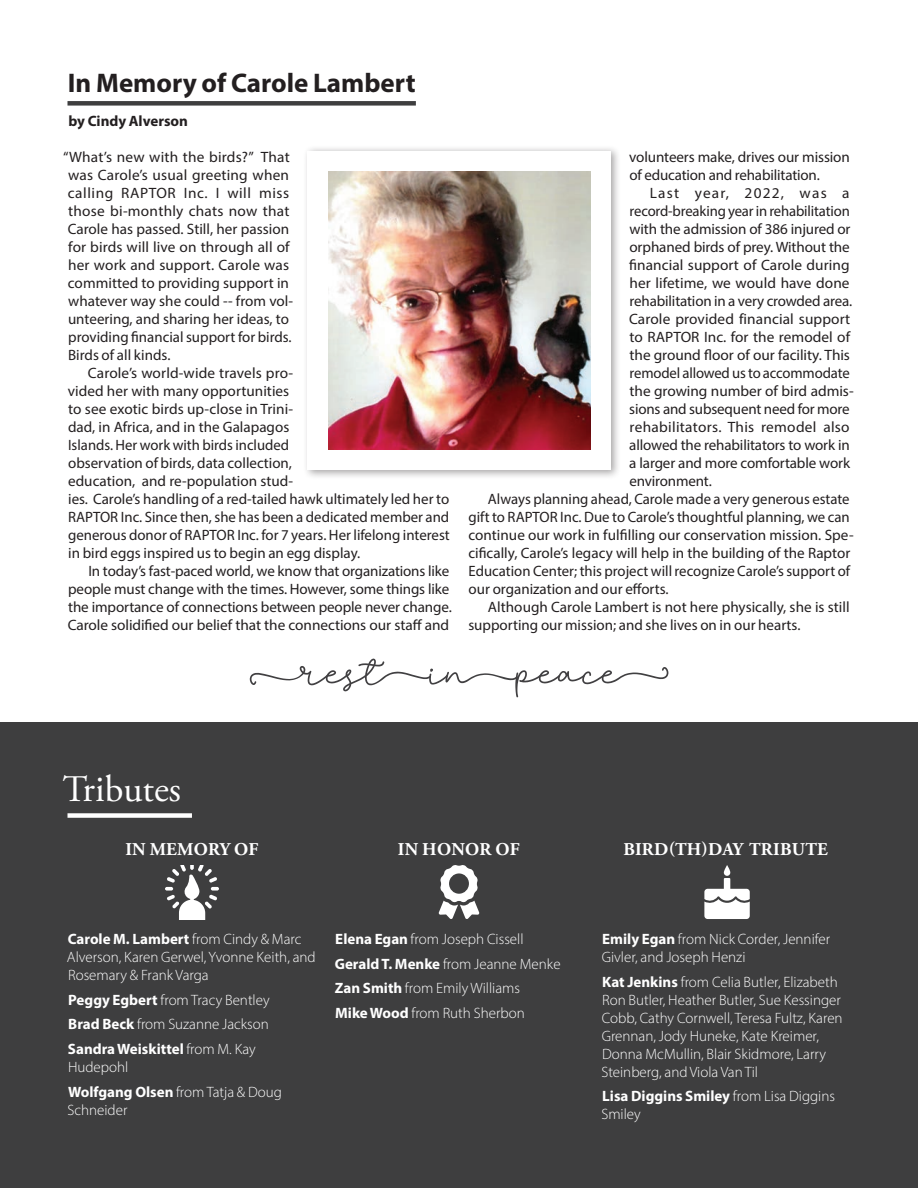
<style>
.page{position:relative;width:918px;height:1188px;background:#fff}
.page>*{position:absolute;margin:0;border:0;box-sizing:border-box;transform-origin:0 0}
.t1{font:37.5px "Adobe Garamond Pro";color:#fff}
.t2{font:700 27px "Myriad Pro";color:#231f20}
.t3{font:700 18px "Adobe Garamond Pro";letter-spacing:.015em;color:#fff}
.t4{font:15px/18px "Myriad Pro";color:#231f20}
.t5{font:300 15px/18px "Myriad Pro";color:#fff}
.t6{font:15px "Myriad Pro";letter-spacing:.02em;color:#231f20}
.t7{font:15px "Myriad Pro";letter-spacing:.08em;color:#231f20}
.t8{font:700 15px "Myriad Pro";color:#231f20}
.s1{font-weight:700}
</style>
<div class="page">
<div style="left:0;top:723px;width:918px;height:465px;background:#3e3e3f"></div>
<div style="left:67px;top:101px;width:349px;height:5px;background:#3e3e3f"></div>
<div style="left:68px;top:813px;width:124px;height:5px;background:#fff"></div>
<svg style="left:165px;top:865px;width:54px;height:54px"></svg>
<svg style="left:439px;top:865px;width:40px;height:54px"></svg>
<svg style="left:704px;top:865px;width:46px;height:54px"></svg>
<svg style="left:250px;top:659px;width:418px;height:38px"></svg>
<div style="left:302px;top:145px;width:319px;height:334px;background:#231f20;opacity:.4"></div>
<div style="left:308px;top:151px;width:303px;height:319px;background:#fff"></div>
<img style="left:329px;top:172px;width:261px;height:277px">
<h2 class="t2" style="left:68px;top:66px;width:349px">In Memory of Carole Lambert</h2>
<p class="t8" style="left:68px;top:111px;width:121px">by Cindy Alverson</p>
<p class="t4" style="left:68px;top:148px;width:227px;text-indent:-5px">“What’s new with the birds?” That was Carole’s usual greeting when calling RAPTOR Inc. I will miss those bi-monthly chats now that Carole has passed. Still, her passion for birds will live on through all of her work and support. Carole was committed to providing support in whatever way she could -- from vol&shy;unteering, and sharing her ideas, to providing financial support for birds.<br>Birds of all kinds.</p>
<p class="t4" style="left:68px;top:364px;width:383px;text-indent:20px">Carole’s world-wide travels pro-<br>vided her with many opportunities<br>to see exotic birds up-close in Trini-<br>dad, in Africa, and in the Galapagos<br>Islands. Her work with birds included<br>observation of birds, data collection,<br>education, and re-population stud-<br>ies. Carole’s handling of a red-tailed hawk ultimately led her to RAPTOR Inc. Since then, she has been a dedicated member and generous donor of RAPTOR Inc. for 7 years. Her lifelong interest in bird eggs inspired us to begin an egg display.</p>
<p class="t4" style="left:68px;top:562px;width:386px;text-indent:21px">In today’s fast-paced world, we know that organizations like people must change with the times. However, some things like the importance of connections between people never change.<br>Carole solidified our belief that the connections our staff and</p>
<p class="t4" style="left:629px;top:148px;width:222px">volunteers make, drives our mission of education and rehabilitation.</p>
<p class="t7" style="left:650px;top:184px;width:201px">Last year, 2022, was a</p>
<p class="t4" style="left:630px;top:202px;width:222px">record-breaking year in rehabilitation</p>
<p class="t4" style="left:630px;top:220px;width:223px">with the admission of 386 injured or</p>
<p class="t4" style="left:629px;top:238px;width:222px">orphaned birds of prey. Without the</p>
<p class="t4" style="left:629px;top:256px;width:222px">financial support of Carole during</p>
<p class="t4" style="left:630px;top:274px;width:222px">her lifetime, we would have done</p>
<p class="t4" style="left:630px;top:292px;width:224px">rehabilitation in a very crowded area.</p>
<p class="t4" style="left:629px;top:310px;width:223px">Carole provided financial support</p>
<p class="t4" style="left:630px;top:328px;width:222px">to RAPTOR Inc. for the remodel of</p>
<p class="t4" style="left:630px;top:346px;width:222px">the ground floor of our facility. This</p>
<p class="t4" style="left:630px;top:364px;width:222px">remodel allowed us to accommodate</p>
<p class="t4" style="left:630px;top:382px;width:226px">the growing number of bird admis-</p>
<p class="t4" style="left:629px;top:400px;width:222px">sions and subsequent need for more</p>
<p class="t6" style="left:630px;top:418px;width:222px">rehabilitators. This remodel also</p>
<p class="t4" style="left:629px;top:436px;width:222px">allowed the rehabilitators to work in</p>
<p class="t4" style="left:629px;top:454px;width:222px">a larger and more comfortable work</p>
<p class="t4" style="left:629px;top:472px;width:84px">environment.</p>
<p class="t4" style="left:488px;top:490px;width:363px">Always planning ahead, Carole made a very generous estate</p>
<p class="t4" style="left:469px;top:508px;width:383px">gift to RAPTOR Inc. Due to Carole’s thoughtful planning, we can</p>
<p class="t4" style="left:468px;top:526px;width:387px">continue our work in fulfilling our conservation mission. Spe-</p>
<p class="t4" style="left:468px;top:544px;width:384px">cifically, Carole’s legacy will help in the building of the Raptor</p>
<p class="t4" style="left:469px;top:562px;width:383px">Education Center; this project will recognize Carole’s support of</p>
<p class="t4" style="left:469px;top:580px;width:202px">our organization and our efforts.</p>
<p class="t4" style="left:488px;top:598px;width:363px">Although Carole Lambert is not here physically, she is still</p>
<p class="t4" style="left:468px;top:616px;width:334px">supporting our mission; and she lives on in our hearts.</p>
<h1 class="t1" style="left:63px;top:767px;width:120px">Tributes</h1>
<p class="t3" style="left:125px;top:839px;width:134px">IN MEMORY OF</p>
<p class="t3" style="left:398px;top:839px;width:123px">IN HONOR OF</p>
<p class="t5" style="left:67px;top:930px;width:250px"><span class="s1">Carole M. Lambert</span> from Cindy &amp; Marc<br>Alverson, Karen Gerwel, Yvonne Keith, and<br>Rosemary &amp; Frank Varga</p>
<p class="t5" style="left:68px;top:987px;width:203px;line-height:24.8px;text-align:justify"><span class="s1">Peggy Egbert</span> from Tracy Bentley <span class="s1">Brad Beck</span> from Suzanne Jackson <span class="s1">Sandra Weiskittel</span> from M. Kay</p>
<p class="t5" style="left:68px;top:1055px;width:216px;line-height:24.8px">Hudepohl<br><span class="s1">Wolfgang Olsen</span> from Tatja &amp; Doug</p>
<p class="t5" style="left:67px;top:1101px;width:62px">Schneider</p>
<p class="t5" style="left:335px;top:926px;width:227px;line-height:24.8px"><span class="s1">Elena Egan</span> from Joseph Cissell<br><span class="s1">Gerald T. Menke</span> from Jeanne Menke<br><span class="s1">Zan Smith</span> from Emily Williams<br><span class="s1">Mike Wood</span> from Ruth Sherbon</p>
<p class="t3" style="left:623px;top:839px;width:206px">BIRD(TH)DAY TRIBUTE</p>
<p class="t5" style="left:602px;top:930px;width:230px"><span class="s1">Emily Egan</span> from Nick Corder, Jennifer<br>Givler, and Joseph Henzi</p>
<p class="t5" style="left:601px;top:972px;width:243px"><span class="s1">Kat Jenkins</span> from Celia Butler, Elizabeth Ron Butler, Heather Butler, Sue Kessinger Cobb, Cathy Cornwell, Teresa Fultz, Karen Grennan, Jody Huneke, Kate Kreimer, Donna McMullin, Blair Skidmore, Larry Steinberg, and Viola Van Til</p>
<p class="t5" style="left:601px;top:1087px;width:235px"><span class="s1">Lisa Diggins Smiley</span> from Lisa Diggins<br>Smiley</p>
</div>
